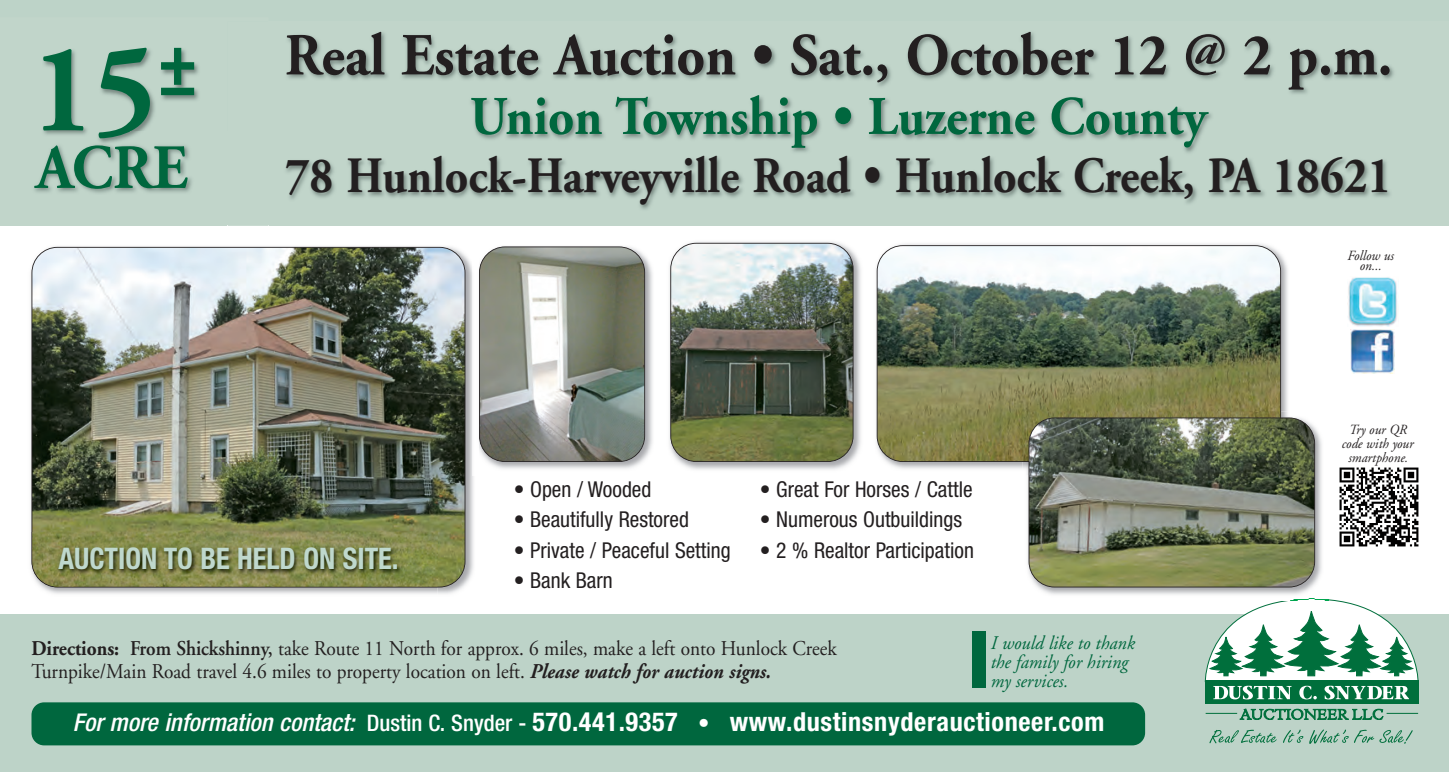
<style>
.page{position:relative;width:1449px;height:772px;background:#fff}
.page>*{position:absolute;margin:0;border:0;box-sizing:border-box;transform-origin:0 0}
.t1{font:700 126px "Adobe Garamond";color:#00673e;scale:.95 1}
.t2{font:700 62.82px "Adobe Garamond";color:#00673e;scale:.95 1}
.t3{font:700 59.5px "Adobe Garamond";color:#231f20;scale:.94 1}
.t4{font:700 54.25px "Adobe Garamond";color:#00673e;scale:.94 1}
.t5{font:700 50.75px "Adobe Garamond";color:#231f20;scale:.9 1}
.t6{font:700 condensed 29.75px "Helvetica Neue";color:#bfd8cd;scale:.95 1}
.t7{font:700 condensed 26.25px "Helvetica Neue";letter-spacing:.025em;color:#fff}
.t8{font:condensed 21.88px "Helvetica Neue";color:#231f20}
.t9{font:21px/22.8px "Adobe Garamond";color:#231f20;scale:.92 1}
.t10{font:italic 19.25px/19.2px "Adobe Garamond";color:#00673e;scale:.95 1}
.t11{font:italic 14px/14px "Adobe Garamond";color:#231f20;text-align:center;scale:.95 1}
.s1{font-weight:700}
.s2{font-weight:600}
.s3{font-weight:700;font-style:italic}
.s4{font-weight:500;font-style:italic;font-size:24.5px}
.s5{font-weight:500;font-size:22.75px}
</style>
<div class="page">
<img style="left:876px;top:243px;width:412px;height:226px">
<img style="left:877px;top:246px;width:404px;height:215px;border-radius:26px">
<div style="left:877px;top:245px;width:404px;height:217px;border:2px solid #231f20;border-radius:26px"></div>
<div style="left:0;top:614px;width:1449px;height:158px;background:#bdd3c8"></div>
<div style="left:0;top:0;width:1449px;height:226px;background:#bdd3c8"></div>
<div style="left:32px;top:702px;width:1113px;height:43px;background:#00673e;border-radius:13px"></div>
<img style="left:1339px;top:468px;width:79px;height:78px">
<img style="left:1347px;top:277px;width:50px;height:50px">
<img style="left:1350px;top:329px;width:45px;height:45px">
<div style="left:1205px;top:680px;width:213px;height:24px;background:#006f3c"></div>
<svg style="left:1205px;top:599px;width:213px;height:100px"></svg>
<hr style="left:1387px;top:713px;width:31px;height:1px;background:#006f3c">
<hr style="left:1206px;top:713px;width:31px;height:1px;background:#006f3c">
<svg style="left:1209px;top:730px;width:68px;height:13px"></svg>
<svg style="left:1283px;top:729px;width:20px;height:14px"></svg>
<svg style="left:1309px;top:729px;width:104px;height:15px"></svg>
<svg style="left:1240px;top:709px;width:143px;height:11px"></svg>
<div style="left:972px;top:631px;width:14px;height:57px;background:#00673e"></div>
<img style="left:35px;top:132px;width:193px;height:94px">
<img style="left:44px;top:49px;width:154px;height:83px">
<img style="left:30px;top:246px;width:444px;height:348px">
<img style="left:32px;top:247px;width:433px;height:340px;border-radius:26px">
<img style="left:1027px;top:417px;width:295px;height:178px">
<img style="left:1022px;top:411px;width:258px;height:50px">
<img style="left:1205px;top:598px;width:124px;height:2px">
<img style="left:1029px;top:418px;width:286px;height:169px;border-radius:26px">
<div style="left:1029px;top:417px;width:286px;height:170px;border:2px solid #231f20;border-radius:26px"></div>
<img style="left:97px;top:132px;width:33px;height:6px">
<img style="left:30px;top:531px;width:408px;height:63px">
<img style="left:32px;top:586px;width:26px;height:1px">
<img style="left:32px;top:531px;width:406px;height:55px">
<img style="left:286px;top:33px;width:1108px;height:176px">
<img style="left:228px;top:225px;width:41px;height:1px">
<img style="left:669px;top:241px;width:192px;height:229px">
<img style="left:671px;top:243px;width:182px;height:218px;border-radius:26px">
<div style="left:670px;top:243px;width:184px;height:219px;border:2px solid #231f20;border-radius:26px"></div>
<img style="left:473px;top:246px;width:180px;height:229px">
<img style="left:479px;top:247px;width:166px;height:214px;border-radius:26px">
<div style="left:479px;top:246px;width:166px;height:216px;border:2px solid #231f20;border-radius:26px"></div>
<h1 class="t1" style="left:32px;top:40px;width:178px">15<sup>±</sup></h1>
<h2 class="t2" style="left:36px;top:143px;width:161px">ACRE</h2>
<h3 class="t3" style="left:285px;top:32px;width:1180px">Real Estate Auction • Sat., October 12 @ 2 p.m.</h3>
<h3 class="t4" style="left:470px;top:95px;width:786px">Union Township • Luzerne County</h3>
<h3 class="t5" style="left:286px;top:155px;width:1230px">78 Hunlock-Harveyville Road • Hunlock Creek, PA 18621</h3>
<p class="t11" style="left:1347px;top:251px;width:50px;line-height:10.5px">Follow us on...</p>
<p class="t11" style="left:1342px;top:423px;width:77px">Try our QR code with your smartphone.</p>
<h3 class="t6" style="left:58px;top:534px;width:360px">AUCTION TO BE HELD ON SITE.</h3>
<p class="t8" style="left:514px;top:481px;width:139px">• Open / Wooded</p>
<p class="t8" style="left:514px;top:511px;width:177px">• Beautifully Restored</p>
<p class="t8" style="left:514px;top:542px;width:218px">• Private / Peaceful Setting</p>
<p class="t8" style="left:514px;top:572px;width:101px">• Bank Barn</p>
<p class="t8" style="left:760px;top:481px;width:214px">• Great For Horses / Cattle</p>
<p class="t8" style="left:760px;top:511px;width:204px">• Numerous Outbuildings</p>
<p class="t8" style="left:760px;top:542px;width:216px">• 2 % Realtor Participation</p>
<p class="t9" style="left:32px;top:639px;width:877px"><span class="s1">Directions:</span> <span class="s2">From Shickshinny,</span> take Route 11 North for approx. 6 miles, make a left onto Hunlock Creek<br>Turnpike/Main Road travel 4.6 miles to property location on left. <span class="s3">Please watch for auction signs.</span></p>
<p class="t10" style="left:991px;top:635px;width:153px">I would like to thank the family for hiring my services.</p>
<p class="t7" style="left:73px;top:712px;width:1033px"><span class="s4">For more information contact:</span> <span class="s5">Dustin C. Snyder -</span> 570.441.9357 <span class="s5">•</span> www.dustinsnyderauctioneer.com</p>
</div>
